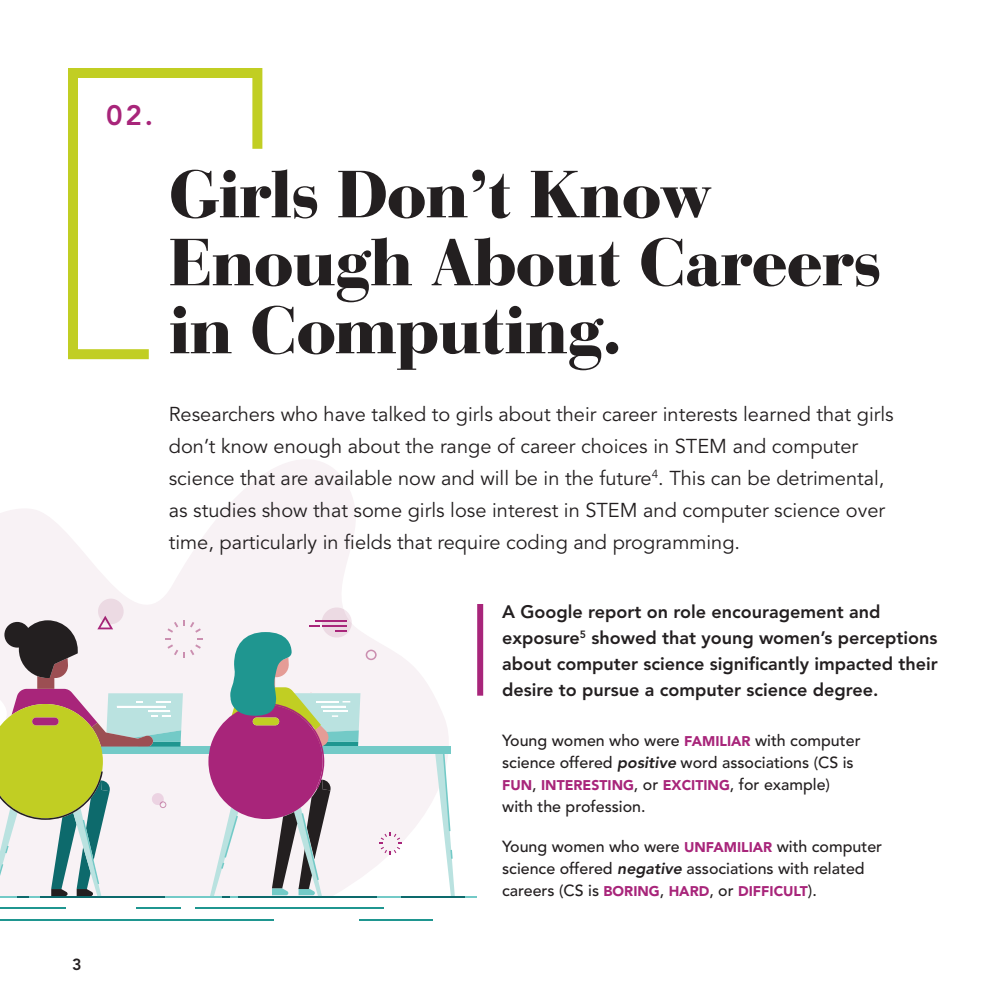
<style>
.page{position:relative;width:1008px;height:1008px;background:#fff}
.page>*{position:absolute;margin:0;border:0;box-sizing:border-box;transform-origin:0 0}
.t1{font:900 66px/68px "Bauer Bodoni Std";letter-spacing:-.025em;color:#231f20}
.t2{font:800 28px "Avenir";color:#a8257a}
.t3{font:20px/32px "Avenir";color:#231f20}
.t4{font:800 18px/26px "Avenir";color:#231f20}
.t5{font:500 16px/22px "Avenir";color:#231f20}
.t6{font:800 16px "Avenir";color:#231f20}
.t7{font:900 14px "Avenir";color:#a8257a}
.s1{font-weight:900;font-size:14px;color:#a8257a}
.s2{font-weight:800;font-style:italic}
.s3{font-weight:500;font-size:16px;color:#231f20}
</style>
<div class="page">
<svg style="left:0;top:459px;width:451px;height:419px"></svg>
<div style="left:68px;top:68px;width:194px;height:291px;border:10px solid #c1ce23"></div>
<svg style="left:139px;top:139px;width:124px;height:221px"></svg>
<svg style="left:435px;top:747px;width:20px;height:149px"></svg>
<hr style="left:0;top:896px;width:476px;height:2px;background:#73cac7">
<hr style="left:195px;top:908px;width:189px;height:1px;background:#1f9690">
<hr style="left:0;top:908px;width:65px;height:1px;background:#1f9690">
<hr style="left:359px;top:920px;width:74px;height:1px;background:#1f9690">
<hr style="left:0;top:920px;width:273px;height:1px;background:#1f9690">
<hr style="left:239px;top:896px;width:138px;height:2px;background:#0d6a6c">
<hr style="left:401px;top:896px;width:64px;height:2px;background:#0d6a6c">
<div style="left:0;top:747px;width:450px;height:7px;background:#73cac7"></div>
<hr style="left:136px;top:908px;width:45px;height:1px;background:#1f9690">
<svg style="left:380px;top:833px;width:21px;height:21px"></svg>
<svg style="left:366px;top:650px;width:11px;height:10px"></svg>
<svg style="left:0;top:597px;width:360px;height:301px"></svg>
<hr style="left:315px;top:620px;width:32px;height:2px;background:#a8257a">
<div style="left:477px;top:604px;width:6px;height:92px;background:#a8257a"></div>
<p class="t6" style="left:72px;top:955px;width:11px">3</p>
<h2 class="t2" style="left:106px;top:99px;width:49px">02.</h2>
<h1 class="t1" style="left:169px;top:160px;width:715px">Girls Don’t Know<br>Enough About Careers in Computing.</h1>
<p class="t3" style="left:169px;top:398px;width:726px">Researchers who have talked to girls about their career interests learned that girls don’t know enough about the range of career choices in STEM and computer science that are available now and will be in the future<sup>4</sup>. This can be detrimental, as studies show that some girls lose interest in STEM and computer science over time, particularly in fields that require coding and programming.</p>
<p class="t4" style="left:502px;top:598px;width:437px">A Google report on role encouragement and exposure<sup>5</sup> showed that young women’s perceptions about computer science significantly impacted their desire to pursue a computer science degree.</p>
<p class="t5" style="left:502px;top:730px;width:360px">Young women who were <span class="s1">FAMILIAR</span> with computer science offered <span class="s2">positive</span> word associations (CS is</p>
<p class="t7" style="left:502px;top:777px;width:329px">FUN<span class="s3">,</span> INTERESTING<span class="s3">, or</span> EXCITING<span class="s3">, for example)</span></p>
<p class="t5" style="left:502px;top:796px;width:145px">with the profession.</p>
<p class="t5" style="left:502px;top:836px;width:381px">Young women who were <span class="s1">UNFAMILIAR</span> with computer science offered <span class="s2">negative</span> associations with related</p>
<p class="t7" style="left:502px;top:883px;width:316px"><span class="s3">careers (CS is</span> BORING<span class="s3">,</span> HARD<span class="s3">, or</span> DIFFICULT<span class="s3">).</span></p>
</div>
